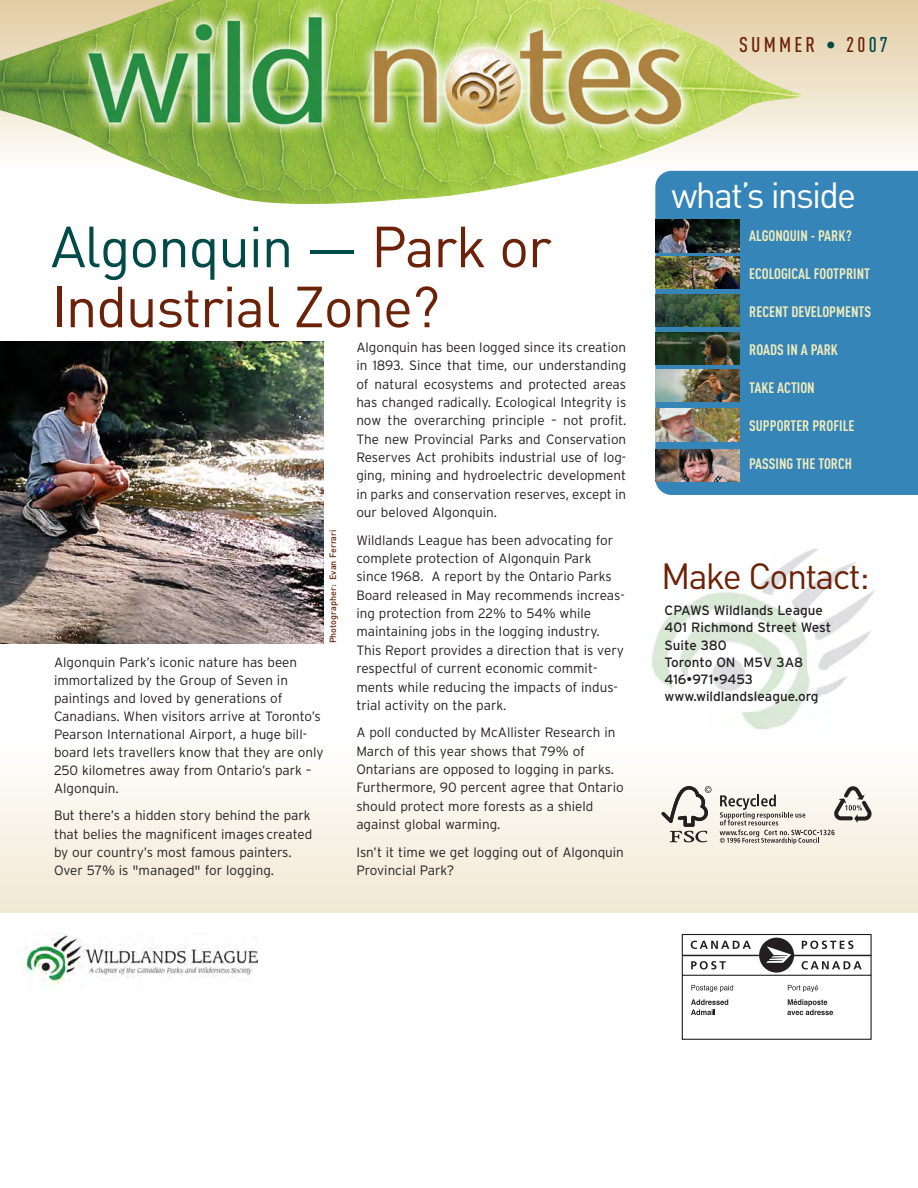
<style>
.page{position:relative;width:918px;height:1188px;background:#fff}
.page>*{position:absolute;margin:0;border:0;box-sizing:border-box;transform-origin:0 0}
.t1{font:57px/60px "DIN";letter-spacing:-.025em;color:#6b2209}
.t2{font:36px "DIN";letter-spacing:-.05em;color:#fff}
.t3{font:36px "DIN";letter-spacing:-.045em;color:#6b2209}
.t4{font:500 21px "DIN Cond";letter-spacing:.15em;color:#6b2209}
.t5{font:700 15px "DIN Cond";color:#f0ecbb}
.t6{font:300 13.5px/18.3px "Interstate";color:#231f20}
.t7{font:13.5px/17.2px "Interstate";color:#231f20}
.t8{font:500 9px "DIN";color:#6b2209}
.s1{color:#004a48}
</style>
<div class="page">
<img style="left:0;top:0;width:918px;height:1040px">
<h3 class="t4" style="left:739px;top:37px;width:150px">SUMMER <span class="s1">•</span> 20<span class="s1">07</span></h3>
<h1 class="t1" style="left:51px;top:223px;width:502px"><span class="s1">Algonquin —</span> Park or<br>Industrial Zone?</h1>
<p class="t8" style="left:330px;top:643px;width:115px;rotate:-90deg">Photographer: Evan Ferrari</p>
<p class="t6" style="left:54px;top:654px;width:271px">Algonquin Park’s iconic nature has been immortalized by the Group of Seven in paintings and loved by generations of Canadians. When visitors arrive at Toronto’s Pearson International Airport, a huge bill&shy;board lets travellers know that they are only 250 kilometres away from Ontario’s park – Algonquin.</p>
<p class="t6" style="left:54px;top:808px;width:260px">But there’s a hidden story behind the park that belies the magnificent images created by our country’s most famous painters.<br>Over 57% is "managed" for logging.</p>
<p class="t6" style="left:356px;top:339px;width:271px;text-align:justify">Algonquin has been logged since its creation in 1893. Since that time, our understanding of natural ecosystems and protected areas has changed radically. Ecological Integrity is now the overarching principle – not profit.<br>The new Provincial Parks and Conservation Reserves Act prohibits industrial use of log&shy;ging, mining and hydroelectric development in parks and conservation reserves, except in our beloved Algonquin.</p>
<p class="t6" style="left:356px;top:532px;width:270px">Wildlands League has been advocating for complete protection of Algonquin Park since 1968. A report by the Ontario Parks Board released in May recommends increas&shy;ing protection from 22% to 54% while maintaining jobs in the logging industry.<br>This Report provides a direction that is very respectful of current economic commit&shy;ments while reducing the impacts of indus&shy;trial activity on the park.</p>
<p class="t6" style="left:356px;top:725px;width:269px">A poll conducted by McAllister Research in March of this year shows that 79% of Ontarians are opposed to logging in parks.<br>Furthermore, 90 percent agree that Ontario should protect more forests as a shield against global warming.</p>
<p class="t6" style="left:356px;top:844px;width:269px">Isn’t it time we get logging out of Algonquin<br>Provincial Park?</p>
<h2 class="t2" style="left:672px;top:182px;width:186px">what’s inside</h2>
<p class="t5" style="left:749px;top:231px;width:104px">ALGONQUIN - PARK?</p>
<p class="t5" style="left:749px;top:269px;width:122px">ECOLOGICAL FOOTPRINT</p>
<p class="t5" style="left:749px;top:307px;width:123px">RECENT DEVELOPMENTS</p>
<p class="t5" style="left:749px;top:345px;width:90px">ROADS IN A PARK</p>
<p class="t5" style="left:749px;top:383px;width:67px">TAKE ACTION</p>
<p class="t5" style="left:749px;top:421px;width:107px">SUPPORTER PROFILE</p>
<p class="t5" style="left:749px;top:459px;width:104px">PASSING THE TORCH</p>
<h2 class="t3" style="left:661px;top:563px;width:210px">Make Contact:</h2>
<p class="t7" style="left:665px;top:603px;width:168px">CPAWS Wildlands League<br>401 Richmond Street West<br>Suite 380<br>Toronto ON M5V 3A8<br>416•971•9453 www.wildlandsleague.org</p>
</div>
